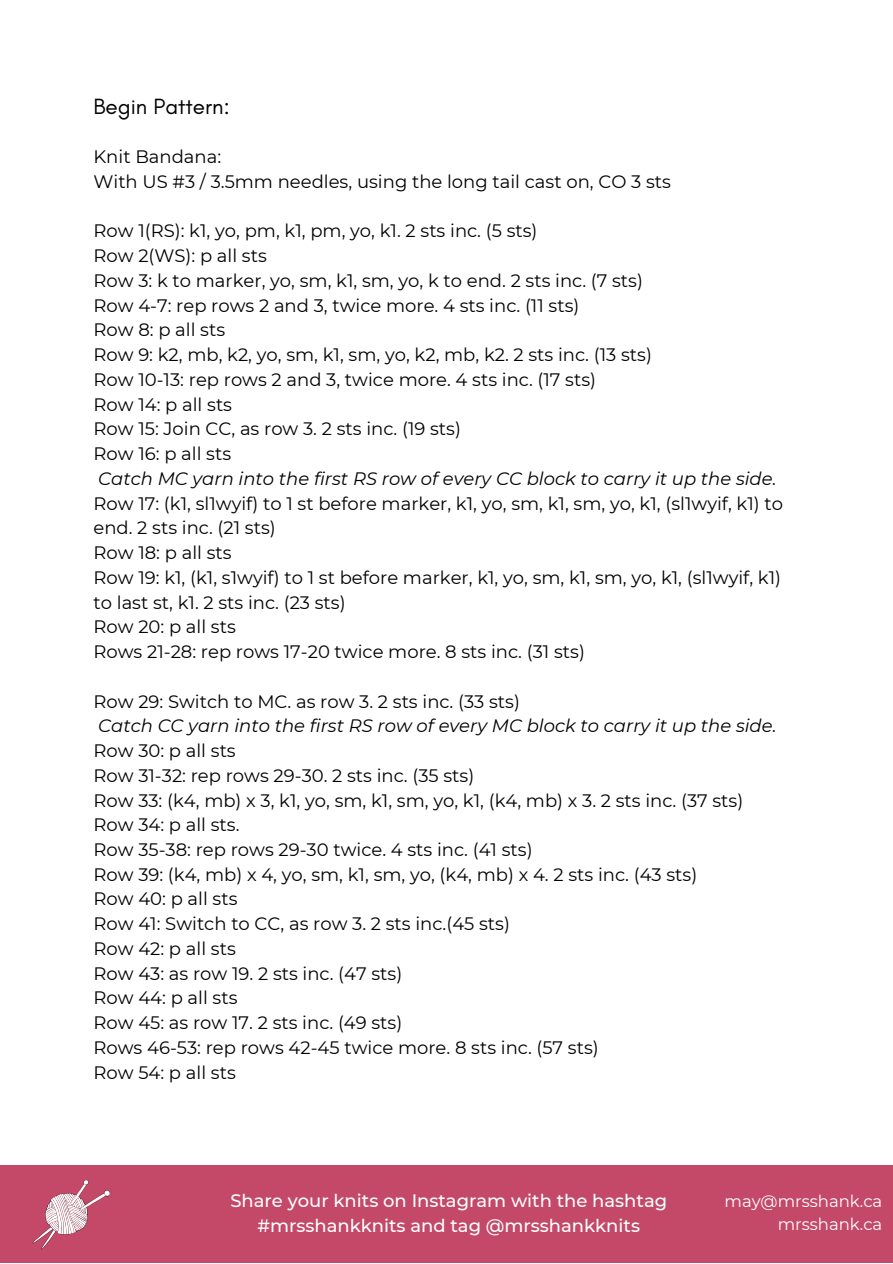
<style>
.page{position:relative;width:893px;height:1264px;background:#fff}
.page>*{position:absolute;margin:0;border:0;box-sizing:border-box;transform-origin:0 0}
.t1{font:22.5px "Glacial Indifference";color:#000}
.t2{font:18px/24.8px "Montserrat";color:#000}
.t3{font:italic 18px "Montserrat";color:#000}
.t4{font:500 18px/24.8px "Montserrat";color:#fff;text-align:center}
.t5{font:16.5px "Montserrat";color:#fff}
</style>
<div class="page">
<div style="left:0;top:1165px;width:892px;height:97px;background:#c44969"></div>
<svg style="left:32px;top:1180px;width:78px;height:69px"></svg>
<p class="t1" style="left:93px;top:92px;width:138px">Begin Pattern:</p>
<p class="t2" style="left:93px;top:144px;width:129px">Knit Bandana:</p>
<p class="t2" style="left:93px;top:169px;width:579px">With US #3 / 3.5mm needles, using the long tail cast on, CO 3 sts</p>
<p class="t2" style="left:93px;top:219px;width:445px">Row 1(RS): k1, yo, pm, k1, pm, yo, k1. 2 sts inc. (5 sts)</p>
<p class="t2" style="left:93px;top:243px;width:175px">Row 2(WS): p all sts</p>
<p class="t2" style="left:93px;top:268px;width:551px">Row 3: k to marker, yo, sm, k1, sm, yo, k to end. 2 sts inc. (7 sts)</p>
<p class="t2" style="left:93px;top:293px;width:487px">Row 4-7: rep rows 2 and 3, twice more. 4 sts inc. (11 sts)</p>
<p class="t2" style="left:93px;top:317px;width:133px">Row 8: p all sts</p>
<p class="t2" style="left:93px;top:342px;width:560px">Row 9: k2, mb, k2, yo, sm, k1, sm, yo, k2, mb, k2. 2 sts inc. (13 sts)</p>
<p class="t2" style="left:93px;top:367px;width:504px">Row 10-13: rep rows 2 and 3, twice more. 4 sts inc. (17 sts)</p>
<p class="t2" style="left:93px;top:392px;width:140px">Row 14: p all sts</p>
<p class="t2" style="left:93px;top:416px;width:369px">Row 15: Join CC, as row 3. 2 sts inc. (19 sts)</p>
<p class="t2" style="left:93px;top:441px;width:139px">Row 16: p all sts</p>
<p class="t3" style="left:98px;top:467px;width:679px">Catch MC yarn into the first RS row of every CC block to carry it up the side.</p>
<p class="t2" style="left:93px;top:491px;width:691px">Row 17: (k1, sl1wyif) to 1 st before marker, k1, yo, sm, k1, sm, yo, k1, (sl1wyif, k1) to end. 2 sts inc. (21 sts)</p>
<p class="t2" style="left:93px;top:540px;width:140px">Row 18: p all sts</p>
<p class="t2" style="left:93px;top:565px;width:689px">Row 19: k1, (k1, s1wyif) to 1 st before marker, k1, yo, sm, k1, sm, yo, k1, (sl1wyif, k1) to last st, k1. 2 sts inc. (23 sts)</p>
<p class="t2" style="left:93px;top:614px;width:144px">Row 20: p all sts</p>
<p class="t2" style="left:93px;top:639px;width:493px">Rows 21-28: rep rows 17-20 twice more. 8 sts inc. (31 sts)</p>
<p class="t2" style="left:93px;top:688px;width:428px">Row 29: Switch to MC. as row 3. 2 sts inc. (33 sts)</p>
<p class="t3" style="left:98px;top:715px;width:679px">Catch CC yarn into the first RS row of every MC block to carry it up the side.</p>
<p class="t2" style="left:93px;top:738px;width:144px">Row 30: p all sts</p>
<p class="t2" style="left:93px;top:763px;width:382px">Row 31-32: rep rows 29-30. 2 sts inc. (35 sts)</p>
<p class="t2" style="left:93px;top:787px;width:651px">Row 33: (k4, mb) x 3, k1, yo, sm, k1, sm, yo, k1, (k4, mb) x 3. 2 sts inc. (37 sts)</p>
<p class="t2" style="left:93px;top:812px;width:147px">Row 34: p all sts.</p>
<p class="t2" style="left:93px;top:837px;width:440px">Row 35-38: rep rows 29-30 twice. 4 sts inc. (41 sts)</p>
<p class="t2" style="left:93px;top:861px;width:605px">Row 39: (k4, mb) x 4, yo, sm, k1, sm, yo, (k4, mb) x 4. 2 sts inc. (43 sts)</p>
<p class="t2" style="left:93px;top:886px;width:145px">Row 40: p all sts</p>
<p class="t2" style="left:93px;top:911px;width:418px">Row 41: Switch to CC, as row 3. 2 sts inc.(45 sts)</p>
<p class="t2" style="left:93px;top:936px;width:144px">Row 42: p all sts</p>
<p class="t2" style="left:93px;top:960px;width:310px">Row 43: as row 19. 2 sts inc. (47 sts)</p>
<p class="t2" style="left:93px;top:985px;width:145px">Row 44: p all sts</p>
<p class="t2" style="left:93px;top:1010px;width:310px">Row 45: as row 17. 2 sts inc. (49 sts)</p>
<p class="t2" style="left:93px;top:1035px;width:506px">Rows 46-53: rep rows 42-45 twice more. 8 sts inc. (57 sts)</p>
<p class="t2" style="left:93px;top:1059px;width:144px">Row 54: p all sts</p>
<p class="t4" style="left:230px;top:1188px;width:438px">Share your knits on Instagram with the hashtag #mrsshankknits and tag @mrsshankknits</p>
<p class="t5" style="left:724px;top:1191px;width:159px">may@mrsshank.ca</p>
<p class="t5" style="left:777px;top:1213px;width:106px">mrsshank.ca</p>
</div>
